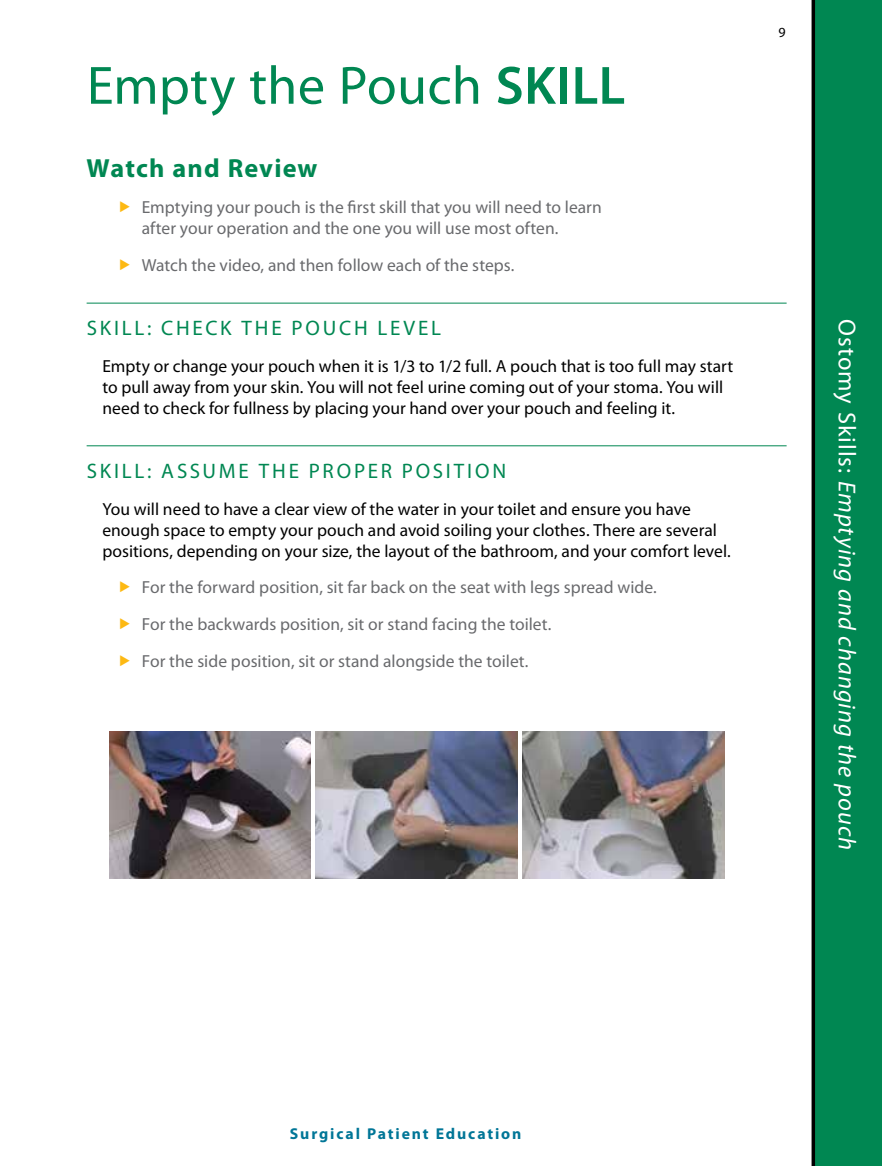
<style>
.page{position:relative;width:882px;height:1166px;background:#fff}
.page>*{position:absolute;margin:0;border:0;box-sizing:border-box;transform-origin:0 0}
.t1{font:54.25px "Myriad Pro";letter-spacing:.005em;color:#008752}
.t2{font:700 26.25px "Myriad Pro";letter-spacing:.045em;color:#008752}
.t3{font:italic 24.5px "Myriad Pro";letter-spacing:.04em;color:#fff}
.t4{font:21px "Myriad Pro";letter-spacing:.135em;color:#008752}
.t5{font:17.5px/21px "Myriad Pro";color:#000}
.t6{font:17.5px/36.8px "Myriad Pro";color:#696a6d}
.t7{font:700 15.75px "Myriad Pro";letter-spacing:.12em;color:#007697}
.t8{font:14px "Myriad Pro";color:#000}
.s1{font-weight:600}
.s2{font-style:normal}
</style>
<div class="page">
<hr style="left:87px;top:303px;width:700px;height:1px;background:#008752">
<hr style="left:87px;top:445px;width:700px;height:1px;background:#008752">
<img style="left:523px;top:731px;width:201px;height:147px">
<img style="left:316px;top:731px;width:202px;height:147px">
<img style="left:110px;top:731px;width:201px;height:147px">
<svg style="left:812px;top:0;width:70px;height:1166px;background:#007346"></svg>
<h1 class="t1" style="left:87px;top:52px;width:540px">Empty the Pouch <span class="s1">SKILL</span></h1>
<h2 class="t2" style="left:87px;top:151px;width:232px">Watch and Review</h2>
<p class="t6" style="left:142px;top:197px;width:462px;line-height:21px">Emptying your pouch is the first skill that you will need to learn after your operation and the one you will use most often.</p>
<p class="t6" style="left:142px;top:247px;width:374px">Watch the video, and then follow each of the steps.</p>
<p class="t4" style="left:87px;top:315px;width:356px">SKILL: CHECK THE POUCH LEVEL</p>
<p class="t5" style="left:102px;top:355px;width:632px">Empty or change your pouch when it is 1/3 to 1/2 full. A pouch that is too full may start to pull away from your skin. You will not feel urine coming out of your stoma. You will need to check for fullness by placing your hand over your pouch and feeling it.</p>
<p class="t4" style="left:87px;top:458px;width:421px">SKILL: ASSUME THE PROPER POSITION</p>
<p class="t5" style="left:102px;top:498px;width:630px">You will need to have a clear view of the water in your toilet and ensure you have enough space to empty your pouch and avoid soiling your clothes. There are several positions, depending on your size, the layout of the bathroom, and your comfort level.</p>
<p class="t6" style="left:142px;top:569px;width:517px">For the forward position, sit far back on the seat with legs spread wide.<br>For the backwards position, sit or stand facing the toilet.<br>For the side position, sit or stand alongside the toilet.</p>
<p class="t8" style="left:779px;top:23px;width:9px">9</p>
<h3 class="t3" style="left:862px;top:319px;width:533px;rotate:90deg"><span class="s2">Ostomy Skills:</span> Emptying and changing the pouch</h3>
<p class="t7" style="left:290px;top:1123px;width:233px">Surgical Patient Education</p>
</div>
